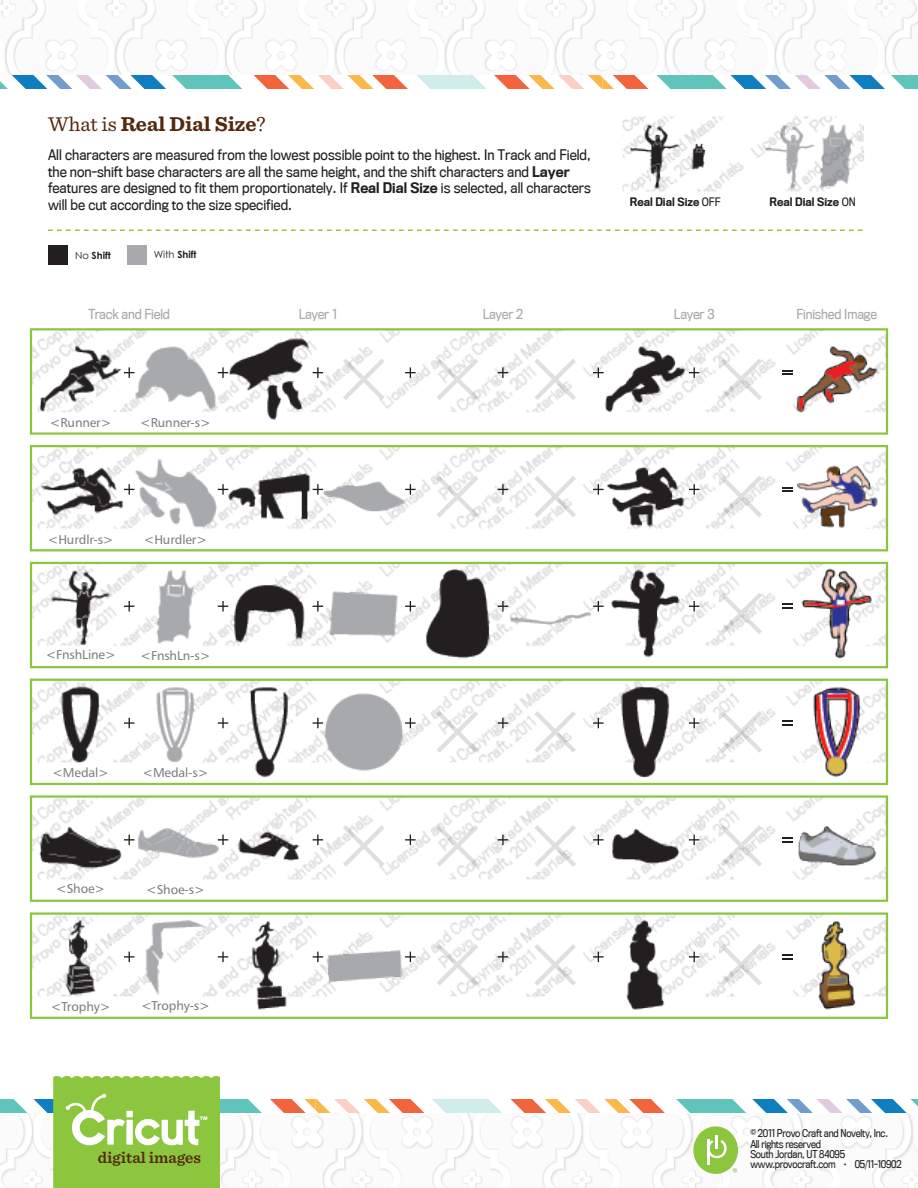
<style>
.page{position:relative;width:918px;height:1188px;background:#fff}
.page>*{position:absolute;margin:0;border:0;box-sizing:border-box;transform-origin:0 0}
.t1{font:700 21px "Sentinel";color:#55280c}
.t2{font:600 16.35px "Sentinel";color:#55280c}
.t3{font:13.5px/16.5px "Titling Gothic FB Narrow";color:#231f20}
.t4{font:12.9px "Humanist 777 BT Roman B";letter-spacing:-.01em;color:#80807f}
.t5{font:12.75px "Titling Gothic FB Narrow";letter-spacing:-.01em;color:#a8a9ad}
.t6{font:500 10.8px "Titling Gothic FB Narrow";color:#231f20}
.t7{font:10.05px/10.2px "Titling Gothic FB Narrow";letter-spacing:-.025em;color:#231f20;scale:.95 1}
.t8{font:700 9.9px "Century Gothic";color:#231f20}
.s1{font-weight:400}
.s2{font-weight:500}
</style>
<div class="page">
<img style="left:0;top:0;width:918px;height:1188px">
<h1 class="t1" style="left:48px;top:107px;width:219px"><span class="s1">What is</span> Real Dial Size<span class="s1">?</span></h1>
<p class="t3" style="left:48px;top:147px;width:545px">All characters are measured from the lowest possible point to the highest. In Track and Field, the non-shift base characters are all the same height, and the shift characters and <span class="s2">Layer </span>features are designed to fit them proportionately. If <span class="s2">Real Dial Size</span> is selected, all characters will be cut according to the size specified.</p>
<p class="t8" style="left:75px;top:249px;width:37px"><span class="s1">No</span> Shift</p>
<p class="t8" style="left:154px;top:249px;width:44px"><span class="s1">With</span> Shift</p>
<p class="t6" style="left:630px;top:195px;width:93px">Real Dial Size <span class="s1">OFF</span></p>
<p class="t6" style="left:770px;top:195px;width:88px">Real Dial Size <span class="s1">ON</span></p>
<p class="t5" style="left:89px;top:307px;width:83px">Track and Field</p>
<p class="t5" style="left:299px;top:307px;width:40px">Layer 1</p>
<p class="t5" style="left:483px;top:307px;width:42px">Layer 2</p>
<p class="t5" style="left:674px;top:307px;width:42px">Layer 3</p>
<p class="t4" style="left:50px;top:415px;width:63px">&lt;Runner&gt;</p>
<p class="t4" style="left:140px;top:414px;width:72px">&lt;Runner-s&gt;</p>
<p class="t4" style="left:48px;top:532px;width:67px">&lt;Hurdlr-s&gt;</p>
<p class="t4" style="left:144px;top:532px;width:65px">&lt;Hurdler&gt;</p>
<p class="t4" style="left:46px;top:646px;width:72px">&lt;FnshLine&gt;</p>
<p class="t4" style="left:140px;top:648px;width:71px">&lt;FnshLn-s&gt;</p>
<p class="t4" style="left:52px;top:765px;width:58px">&lt;Medal&gt;</p>
<p class="t4" style="left:142px;top:765px;width:68px">&lt;Medal-s&gt;</p>
<p class="t4" style="left:56px;top:881px;width:51px">&lt;Shoe&gt;</p>
<p class="t4" style="left:146px;top:881px;width:60px">&lt;Shoe-s&gt;</p>
<p class="t4" style="left:51px;top:998px;width:61px">&lt;Trophy&gt;</p>
<p class="t4" style="left:141px;top:998px;width:70px">&lt;Trophy-s&gt;</p>
<p class="t5" style="left:796px;top:306px;width:82px">Finished Image</p>
<p class="t2" style="left:98px;top:1145px;width:104px">digital images</p>
<p class="t7" style="left:750px;top:1128px;width:161px">© 2011 Provo Craft and Novelty, Inc.<br>All rights reserved<br>South Jordan, UT 84095 www.provocraft.com • 05/11-10902</p>
</div>
